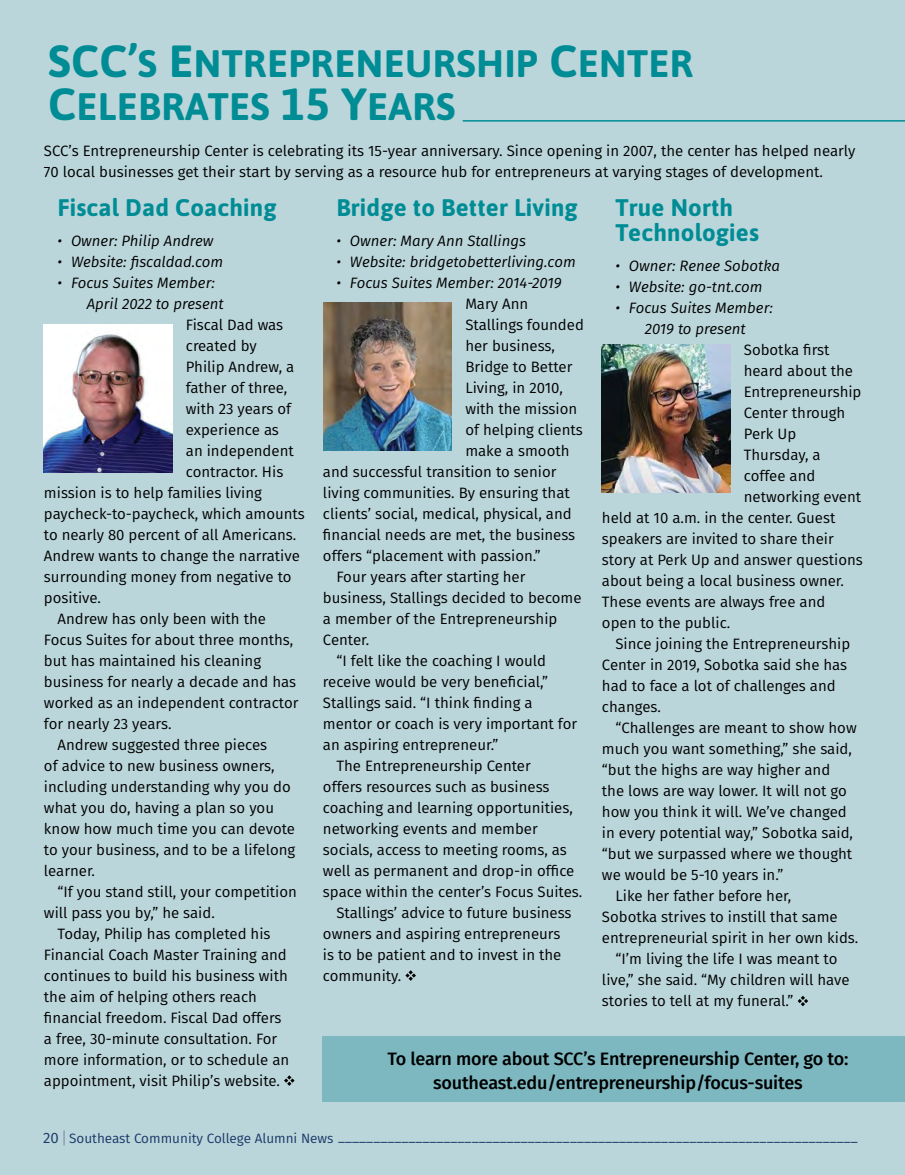
<style>
.page{position:relative;width:905px;height:1175px;background:#fff}
.page>*{position:absolute;margin:0;border:0;box-sizing:border-box;transform-origin:0 0}
.main_story_title_hea{font:38.25px/43.5px "Asap Bold SC850";letter-spacing:.01em;color:#008c95}
.story_subheader_blac{font:700 24px/25.5px "Asap";letter-spacing:.01em;color:#008c95}
._9_5-11__1stPARA{font:500 18px "Fira Sans";letter-spacing:-.01em;color:#000}
._9_5-11_pt_main{font:15px/21px "Fira Sans";color:#000}
._9_5-11__1stPARA-2{font:15px/21px "Fira Sans";color:#000}
._9_5-11_pt_main-2{font:italic 15px/21px "Fira Sans";color:#000}
.t1{font:13.5px "Fira Sans";color:#1a3768}
.s1{font-size:45px}
.s2{font-size:15px}
</style>
<div class="page">
<div style="left:0;top:0;width:904px;height:1174px;background:#bbd6db"></div>
<hr style="left:462px;top:120px;width:442px;height:2px;background:#008c95">
<svg style="left:284px;top:1075px;width:10px;height:10px"></svg>
<svg style="left:405px;top:970px;width:11px;height:10px"></svg>
<svg style="left:797px;top:995px;width:11px;height:11px"></svg>
<img style="left:44px;top:324px;width:128px;height:148px">
<img style="left:602px;top:345px;width:128px;height:148px">
<img style="left:323px;top:302px;width:129px;height:148px">
<div style="left:323px;top:1035px;width:581px;height:66px;background:#7db8c1"></div>
<svg style="left:64px;top:1130px;width:1px;height:15px"></svg>
<p class="main_story_title_hea" style="left:48px;top:40px;width:646px"><span class="s1">SCC’</span>S <span class="s1">E</span>NTREPRENEURSHIP <span class="s1">C</span>ENTER<br><span class="s1">C</span>ELEBRATES <span class="s1">15 Y</span>EARS</p>
<p class="_9_5-11__1stPARA-2" style="left:44px;top:140px;width:812px">SCC’s Entrepreneurship Center is celebrating its 15-year anniversary. Since opening in 2007, the center has helped nearly<br>70 local businesses get their start by serving as a resource hub for entrepreneurs at varying stages of development.</p>
<p class="story_subheader_blac" style="left:57px;top:193px;width:220px">Fiscal Dad Coaching</p>
<p class="_9_5-11_pt_main-2" style="left:57px;top:229px;width:157px">• Owner: Philip Andrew</p>
<p class="_9_5-11_pt_main-2" style="left:57px;top:250px;width:167px">• Website: fiscaldad.com</p>
<p class="_9_5-11_pt_main-2" style="left:87px;top:271px;width:138px;text-indent:-29px">• Focus Suites Member:<br>April 2022 to present</p>
<p class="_9_5-11__1stPARA-2" style="left:186px;top:313px;width:99px">Fiscal Dad was</p>
<p class="_9_5-11__1stPARA-2" style="left:186px;top:334px;width:72px">created by</p>
<p class="_9_5-11__1stPARA-2" style="left:186px;top:355px;width:110px">Philip Andrew, a</p>
<p class="_9_5-11__1stPARA-2" style="left:186px;top:376px;width:103px">father of three,</p>
<p class="_9_5-11__1stPARA-2" style="left:186px;top:397px;width:107px">with 23 years of</p>
<p class="_9_5-11__1stPARA-2" style="left:186px;top:418px;width:95px">experience as</p>
<p class="_9_5-11__1stPARA-2" style="left:186px;top:439px;width:109px">an independent</p>
<p class="_9_5-11__1stPARA-2" style="left:186px;top:460px;width:99px">contractor. His</p>
<p class="_9_5-11__1stPARA-2" style="left:44px;top:481px;width:219px">mission is to help families living</p>
<p class="_9_5-11__1stPARA-2" style="left:44px;top:502px;width:262px">paycheck-to-paycheck, which amounts</p>
<p class="_9_5-11__1stPARA-2" style="left:44px;top:523px;width:254px">to nearly 80 percent of all Americans.</p>
<p class="_9_5-11__1stPARA-2" style="left:44px;top:544px;width:257px">Andrew wants to change the narrative</p>
<p class="_9_5-11__1stPARA-2" style="left:44px;top:565px;width:249px">surrounding money from negative to</p>
<p class="_9_5-11__1stPARA-2" style="left:44px;top:586px;width:59px">positive.</p>
<p class="_9_5-11_pt_main" style="left:44px;top:607px;width:256px;text-indent:14px">Andrew has only been with the<br>Focus Suites for about three months, but has maintained his cleaning business for nearly a decade and has worked as an independent contractor for nearly 23 years.</p>
<p class="_9_5-11_pt_main" style="left:44px;top:733px;width:253px;text-indent:14px">Andrew suggested three pieces<br>of advice to new business owners, including understanding why you do what you do, having a plan so you know how much time you can devote to your business, and to be a lifelong learner.</p>
<p class="_9_5-11_pt_main" style="left:44px;top:880px;width:254px;text-indent:14px">“If you stand still, your competition will pass you by,” he said.</p>
<p class="_9_5-11_pt_main" style="left:44px;top:922px;width:247px;text-indent:14px">Today, Philip has completed his Financial Coach Master Training and continues to build his business with the aim of helping others reach financial freedom. Fiscal Dad offers a free, 30-minute consultation. For more information, or to schedule an appointment, visit Philip’s website.</p>
<p class="story_subheader_blac" style="left:336px;top:193px;width:243px">Bridge to Better Living</p>
<p class="_9_5-11_pt_main-2" style="left:336px;top:229px;width:191px">• Owner: Mary Ann Stallings</p>
<p class="_9_5-11_pt_main-2" style="left:336px;top:250px;width:241px">• Website: bridgetobetterliving.com</p>
<p class="_9_5-11_pt_main-2" style="left:336px;top:271px;width:226px">• Focus Suites Member: 2014-2019</p>
<p class="_9_5-11__1stPARA-2" style="left:465px;top:292px;width:64px">Mary Ann</p>
<p class="_9_5-11__1stPARA-2" style="left:465px;top:313px;width:120px">Stallings founded</p>
<p class="_9_5-11__1stPARA-2" style="left:465px;top:334px;width:91px">her business,</p>
<p class="_9_5-11__1stPARA-2" style="left:465px;top:355px;width:109px">Bridge to Better</p>
<p class="_9_5-11__1stPARA-2" style="left:465px;top:376px;width:99px">Living, in 2010,</p>
<p class="_9_5-11__1stPARA-2" style="left:465px;top:397px;width:113px">with the mission</p>
<p class="_9_5-11__1stPARA-2" style="left:465px;top:418px;width:119px">of helping clients</p>
<p class="_9_5-11__1stPARA-2" style="left:465px;top:439px;width:106px">make a smooth</p>
<p class="_9_5-11__1stPARA-2" style="left:323px;top:460px;width:235px">and successful transition to senior</p>
<p class="_9_5-11__1stPARA-2" style="left:323px;top:481px;width:248px">living communities. By ensuring that</p>
<p class="_9_5-11__1stPARA-2" style="left:323px;top:502px;width:250px">clients’ social, medical, physical, and</p>
<p class="_9_5-11__1stPARA-2" style="left:323px;top:523px;width:254px">financial needs are met, the business</p>
<p class="_9_5-11__1stPARA-2" style="left:323px;top:544px;width:219px">offers “placement with passion.”</p>
<p class="_9_5-11_pt_main" style="left:323px;top:565px;width:260px;text-indent:14px">Four years after starting her business, Stallings decided to become a member of the Entrepreneurship<br>Center.</p>
<p class="_9_5-11_pt_main" style="left:323px;top:649px;width:256px;text-indent:14px">“I felt like the coaching I would receive would be very beneficial,” Stallings said. “I think finding a mentor or coach is very important for an aspiring entrepreneur.”</p>
<p class="_9_5-11_pt_main" style="left:323px;top:754px;width:261px;text-indent:14px">The Entrepreneurship Center<br>offers resources such as business coaching and learning opportunities, networking events and member socials, access to meeting rooms, as well as permanent and drop-in office space within the center’s Focus Suites.</p>
<p class="_9_5-11_pt_main" style="left:323px;top:901px;width:250px;text-indent:14px">Stallings’ advice to future business owners and aspiring entrepreneurs is to be patient and to invest in the community.</p>
<p class="story_subheader_blac" style="left:615px;top:193px;width:145px">True North<br>Technologies</p>
<p class="_9_5-11_pt_main-2" style="left:615px;top:255px;width:166px">• Owner: Renee Sobotka</p>
<p class="_9_5-11_pt_main-2" style="left:615px;top:276px;width:149px">• Website: go-tnt.com</p>
<p class="_9_5-11_pt_main-2" style="left:615px;top:297px;width:159px;text-align:center">• Focus Suites Member:<br>2019 to present</p>
<p class="_9_5-11__1stPARA-2" style="left:743px;top:339px;width:87px">Sobotka first</p>
<p class="_9_5-11__1stPARA-2" style="left:743px;top:360px;width:111px">heard about the</p>
<p class="_9_5-11__1stPARA-2" style="left:743px;top:381px;width:119px">Entrepreneurship</p>
<p class="_9_5-11__1stPARA-2" style="left:743px;top:402px;width:103px">Center through</p>
<p class="_9_5-11__1stPARA-2" style="left:743px;top:423px;width:54px">Perk Up</p>
<p class="_9_5-11__1stPARA-2" style="left:743px;top:444px;width:78px">Thursday, a</p>
<p class="_9_5-11__1stPARA-2" style="left:743px;top:465px;width:73px">coffee and</p>
<p class="_9_5-11__1stPARA-2" style="left:743px;top:486px;width:119px">networking event</p>
<p class="_9_5-11__1stPARA-2" style="left:602px;top:507px;width:235px">held at 10 a.m. in the center. Guest</p>
<p class="_9_5-11__1stPARA-2" style="left:602px;top:528px;width:233px">speakers are invited to share their</p>
<p class="_9_5-11__1stPARA-2" style="left:602px;top:549px;width:262px">story at Perk Up and answer questions</p>
<p class="_9_5-11__1stPARA-2" style="left:602px;top:570px;width:243px">about being a local business owner.</p>
<p class="_9_5-11__1stPARA-2" style="left:602px;top:591px;width:225px">These events are always free and</p>
<p class="_9_5-11__1stPARA-2" style="left:602px;top:612px;width:130px">open to the public.</p>
<p class="_9_5-11_pt_main" style="left:602px;top:633px;width:250px;text-indent:14px">Since joining the Entrepreneurship<br>Center in 2019, Sobotka said she has had to face a lot of challenges and changes.</p>
<p class="_9_5-11_pt_main" style="left:602px;top:717px;width:256px;text-indent:14px">“Challenges are meant to show how much you want something,” she said, “but the highs are way higher and<br>the lows are way lower. It will not go how you think it will. We’ve changed in every potential way,” Sobotka said, “but we surpassed where we thought we would be 5-10 years in.”</p>
<p class="_9_5-11_pt_main" style="left:602px;top:885px;width:258px;text-indent:14px">Like her father before her,<br>Sobotka strives to instill that same entrepreneurial spirit in her own kids.</p>
<p class="_9_5-11_pt_main" style="left:602px;top:948px;width:249px;text-indent:14px">“I’m living the life I was meant to live,” she said. “My children will have stories to tell at my funeral.”</p>
<p class="_9_5-11__1stPARA" style="left:387px;top:1044px;width:462px">To learn more about SCC’s Entrepreneurship Center, go to:</p>
<p class="_9_5-11__1stPARA" style="left:433px;top:1068px;width:371px">southeast.edu/entrepreneurship/focus-suites</p>
<p class="t1" style="left:43px;top:1126px;width:816px"><span class="s2">20</span> Southeast Community College Alumni News __________________________________________________________________________</p>
</div>
